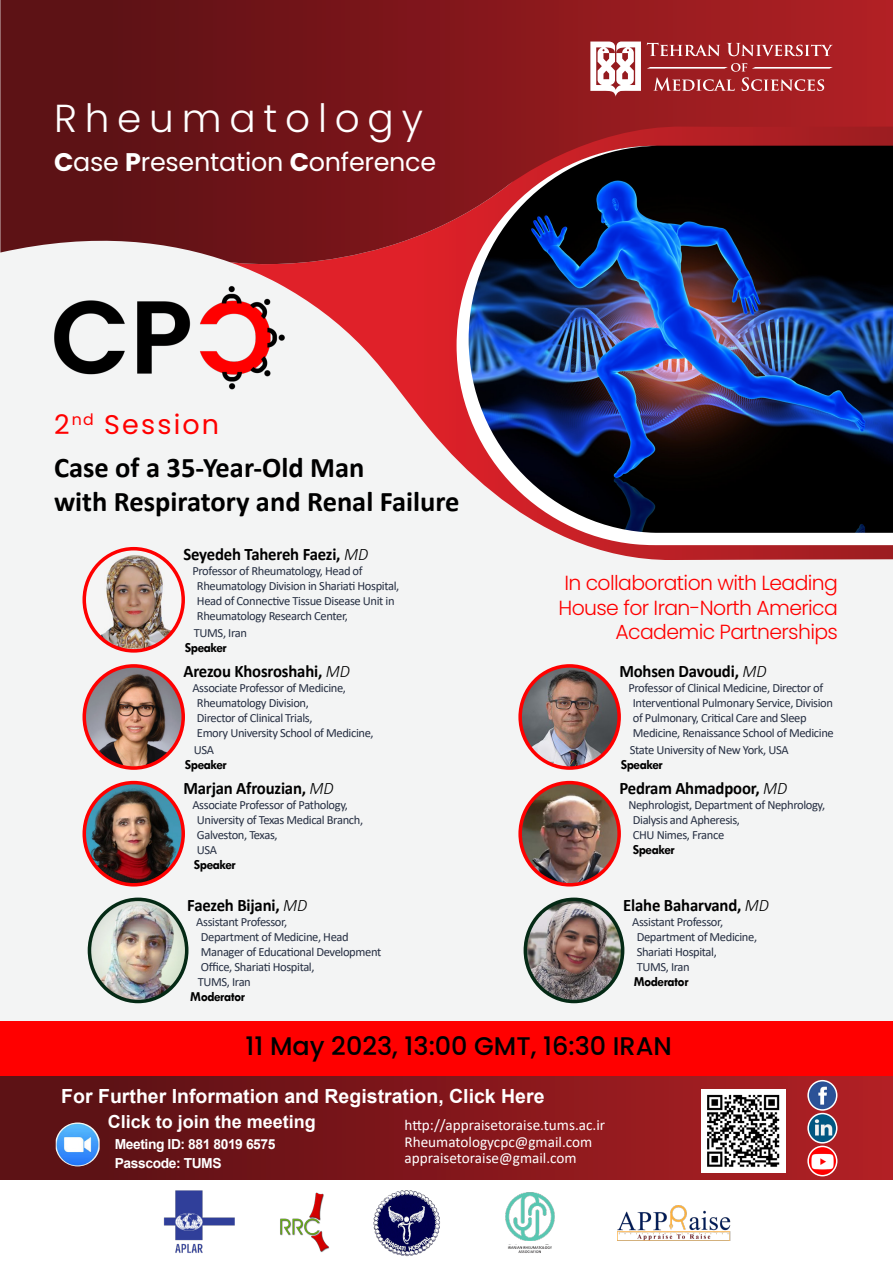
<style>
.page{position:relative;width:893px;height:1263px;background:#fff}
.page>*{position:absolute;margin:0;border:0;box-sizing:border-box;transform-origin:0 0}
.t1{font:300 39px "Poppins";letter-spacing:.2em;color:#fff}
.t2{font:700 28.5px/34.2px "Calibri";color:#000}
.t3{font:27px "Poppins";letter-spacing:.08em;color:#f00}
.t4{font:500 25.5px "Poppins";color:#000}
.t5{font:25.5px "Poppins";letter-spacing:-.01em;color:#fff}
.t6{font:300 20.4px/24.5px "Poppins";letter-spacing:-.03em;color:#f00;text-align:right}
.t7{font:700 19.5px "Arial";color:#fff}
.t8{font:700 18px "Arial";color:#fff}
.t9{font:700 17.55px "Calibri";letter-spacing:-.01em;color:#000;scale:.95 1}
.t10{font:15.15px/16.5px "Calibri";color:#fff}
.t11{font:700 13.8px "Tw Cen";letter-spacing:-.04em;color:#000}
.t12{font:700 13.8px/19.4px "Arial";letter-spacing:-.03em;color:#fff}
.t13{font:12.6px/15px "Calibri";letter-spacing:-.03em;color:#273043}
.s1{font-weight:700}
.s2{font-weight:300;font-style:italic}
</style>
<div class="page">
<div style="left:0;top:0;width:893px;height:1159px;background:#f3f4f4"></div>
<svg style="left:290px;top:284px;width:603px;height:276px"></svg>
<svg style="left:0;top:0;width:893px;height:284px;background:#801a1f"></svg>
<img style="left:21px;top:259px;width:269px;height:131px">
<img style="left:457px;top:146px;width:436px;height:399px">
<svg style="left:590px;top:42px;width:51px;height:55px"></svg>
<svg style="left:647px;top:43px;width:73px;height:13px"></svg>
<svg style="left:727px;top:43px;width:106px;height:13px"></svg>
<svg style="left:647px;top:63px;width:186px;height:28px;background:#b14447"></svg>
<img style="left:84px;top:666px;width:99px;height:102px">
<div style="left:83px;top:664px;width:102px;height:106px;border:4px solid #f00;border-radius:50%"></div>
<img style="left:523px;top:666px;width:96px;height:102px">
<div style="left:518px;top:664px;width:103px;height:106px;border:4px solid #f00;border-radius:50%"></div>
<img style="left:84px;top:783px;width:99px;height:100px">
<div style="left:83px;top:781px;width:102px;height:105px;border:4px solid #f00;border-radius:50%"></div>
<img style="left:89px;top:902px;width:98px;height:97px">
<div style="left:88px;top:897px;width:100px;height:106px;border:4px solid #042a15;border-radius:50%"></div>
<img style="left:525px;top:902px;width:98px;height:99px">
<div style="left:524px;top:897px;width:100px;height:106px;border:4px solid #042a15;border-radius:50%"></div>
<img style="left:163px;top:1190px;width:71px;height:63px">
<img style="left:280px;top:1192px;width:50px;height:61px">
<img style="left:373px;top:1190px;width:67px;height:67px">
<img style="left:617px;top:1205px;width:114px;height:35px">
<div style="left:0;top:1076px;width:892px;height:103px;background:linear-gradient(to right,#530c10,#b5292d)"></div>
<img style="left:56px;top:1122px;width:44px;height:44px">
<img style="left:701px;top:1089px;width:84px;height:83px">
<img style="left:808px;top:1113px;width:29px;height:30px;border-radius:14px">
<div style="left:807px;top:1113px;width:30px;height:30px;border:2px solid #fff;border-radius:50%"></div>
<img style="left:808px;top:1146px;width:29px;height:30px;border-radius:14px">
<div style="left:807px;top:1146px;width:30px;height:30px;border:2px solid #fff;border-radius:50%"></div>
<img style="left:808px;top:1081px;width:29px;height:29px;border-radius:14px">
<div style="left:807px;top:1080px;width:30px;height:31px;border:2px solid #fff;border-radius:50%"></div>
<img style="left:522px;top:783px;width:97px;height:102px">
<div style="left:518px;top:781px;width:103px;height:105px;border:4px solid #f00;border-radius:50%"></div>
<div style="left:0;top:1021px;width:893px;height:54px;background:#f00"></div>
<img style="left:87px;top:549px;width:96px;height:99px">
<div style="left:82px;top:547px;width:103px;height:106px;border:4px solid #f00;border-radius:50%"></div>
<img style="left:505px;top:1192px;width:50px;height:49px">
<img style="left:508px;top:1246px;width:44px;height:7px">
<h1 class="t1" style="left:54px;top:96px;width:370px">Rheumatology</h1>
<h3 class="t5" style="left:54px;top:147px;width:384px"><span class="s1">C</span>ase <span class="s1">P</span>resentation <span class="s1">C</span>onference</h3>
<h3 class="t3" style="left:54px;top:409px;width:167px">2<sup>nd</sup> Session</h3>
<h2 class="t2" style="left:54px;top:450px;width:407px">Case of a 35-Year-Old Man<br>with Respiratory and Renal Failure</h2>
<h3 class="t9" style="left:183px;top:542px;width:196px">Seyedeh Tahereh Faezi, <span class="s2">MD</span></h3>
<p class="t13" style="left:197px;top:563px;width:204px;text-indent:-4px">Professor of Rheumatology, Head of Rheumatology Division in Shariati Hospital, Head of Connective Tissue Disease Unit in Rheumatology Research Center,</p>
<p class="t13" style="left:194px;top:625px;width:55px">TUMS, Iran</p>
<p class="t11" style="left:185px;top:639px;width:43px">Speaker</p>
<h3 class="t9" style="left:183px;top:659px;width:177px">Arezou Khosroshahi, <span class="s2">MD</span></h3>
<p class="t13" style="left:197px;top:680px;width:178px;text-indent:-4px">Associate Professor of Medicine,<br>Rheumatology Division,<br>Director of Clinical Trials,<br>Emory University School of Medicine,</p>
<p class="t13" style="left:194px;top:742px;width:22px">USA</p>
<p class="t11" style="left:185px;top:756px;width:43px">Speaker</p>
<h3 class="t9" style="left:183px;top:776px;width:160px">Marjan Afrouzian, <span class="s2">MD</span></h3>
<p class="t13" style="left:197px;top:797px;width:168px;text-indent:-4px">Associate Professor of Pathology,<br>University of Texas Medical Branch,<br>Galveston, Texas,<br>USA</p>
<p class="t11" style="left:194px;top:856px;width:43px">Speaker</p>
<h3 class="t9" style="left:187px;top:892px;width:128px">Faezeh Bijani, <span class="s2">MD</span></h3>
<p class="t13" style="left:196px;top:914px;width:186px">Assistant Professor,<br>Department of Medicine, Head<br>Manager of Educational Development<br>Office, Shariati Hospital,<br>TUMS, Iran</p>
<p class="t11" style="left:190px;top:988px;width:56px">Moderator</p>
<h3 class="t6" style="left:558px;top:571px;width:281px">In collaboration with Leading<br>House for Iran-North America<br>Academic Partnerships</h3>
<h3 class="t9" style="left:619px;top:659px;width:156px">Mohsen Davoudi, <span class="s2">MD</span></h3>
<p class="t13" style="left:633px;top:680px;width:202px;text-indent:-4px">Professor of Clinical Medicine, Director of Interventional Pulmonary Service, Division of Pulmonary, Critical Care and Sleep Medicine, Renaissance School of Medicine</p>
<p class="t13" style="left:630px;top:742px;width:160px">State University of New York, USA</p>
<p class="t11" style="left:621px;top:756px;width:43px">Speaker</p>
<h3 class="t9" style="left:619px;top:776px;width:178px">Pedram Ahmadpoor, <span class="s2">MD</span></h3>
<p class="t13" style="left:633px;top:797px;width:194px;text-indent:-4px">Nephrologist, Department of Nephrology,<br>Dialysis and Apheresis,<br>CHU Nimes, France</p>
<p class="t11" style="left:633px;top:841px;width:43px">Speaker</p>
<h3 class="t9" style="left:623px;top:892px;width:155px">Elahe Baharvand, <span class="s2">MD</span></h3>
<p class="t13" style="left:637px;top:914px;width:122px;text-indent:-4px">Assistant Professor,<br>Department of Medicine,<br>Shariati Hospital,<br>TUMS, Iran</p>
<p class="t11" style="left:634px;top:973px;width:56px">Moderator</p>
<h3 class="t4" style="left:246px;top:1032px;width:428px">11 May 2023, 13:00 GMT, 16:30 IRAN</h3>
<h3 class="t7" style="left:61px;top:1083px;width:485px">For Further Information and Registration, Click Here</h3>
<h3 class="t8" style="left:108px;top:1109px;width:210px">Click to join the meeting</h3>
<p class="t12" style="left:115px;top:1134px;width:162px">Meeting ID: 881 8019 6575<br>Passcode: TUMS</p>
<p class="t10" style="left:404px;top:1116px;width:202px">http://appraisetoraise.tums.ac.ir<br>Rheumatologycpc@gmail.com appraisetoraise@gmail.com</p>
</div>
